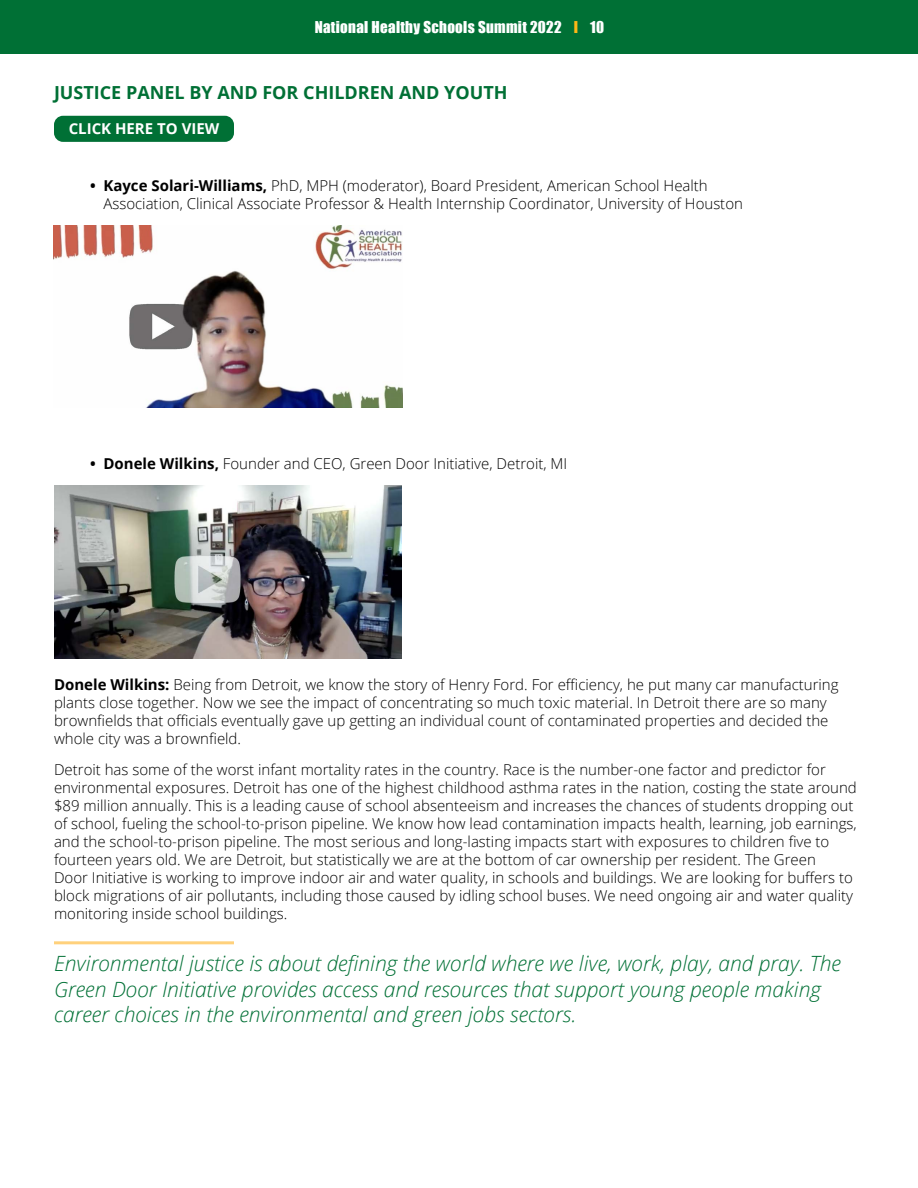
<style>
.page{position:relative;width:918px;height:1188px;background:#fff}
.page>*{position:absolute;margin:0;border:0;box-sizing:border-box;transform-origin:0 0}
.t1{font:italic 300 21px/25.2px "Open Sans";color:#007035}
.t2{font:700 18px "Open Sans";color:#007035}
.t3{font:300 15px/18px "Open Sans";color:#000}
.t4{font:15px "Impact";letter-spacing:.02em;color:#fff}
.t5{font:700 15px "Open Sans";color:#fff}
.s1{color:#fdb717}
.s2{font-weight:700}
</style>
<div class="page">
<div style="left:0;top:0;width:918px;height:54px;background:#007035"></div>
<hr style="left:54px;top:941px;width:180px;height:3px;background:#ffd17c">
<div style="left:54px;top:116px;width:180px;height:26px;background:#007035;border-radius:9px"></div>
<img style="left:54px;top:226px;width:348px;height:182px">
<img style="left:54px;top:486px;width:348px;height:172px">
<p class="t4" style="left:315px;top:15px;width:291px">National Healthy Schools Summit 2022 <span class="s1">I</span> 10</p>
<p class="t2" style="left:54px;top:80px;width:455px">JUSTICE PANEL BY AND FOR CHILDREN AND YOUTH</p>
<p class="t5" style="left:69px;top:118px;width:152px">CLICK HERE TO VIEW</p>
<p class="t3" style="left:103px;top:177px;width:641px;text-indent:-13px"><span class="s2">• Kayce Solari-Williams,</span> PhD, MPH (moderator), Board President, American School Health<br>Association, Clinical Associate Professor &amp; Health Internship Coordinator, University of Houston</p>
<p class="t3" style="left:90px;top:454px;width:479px"><span class="s2">• Donele Wilkins,</span> Founder and CEO, Green Door Initiative, Detroit, MI</p>
<p class="t3" style="left:54px;top:675px;width:786px"><span class="s2">Donele Wilkins:</span> Being from Detroit, we know the story of Henry Ford. For efficiency, he put many car manufacturing plants close together. Now we see the impact of concentrating so much toxic material. In Detroit there are so many brownfields that officials eventually gave up getting an individual count of contaminated properties and decided the whole city was a brownfield.</p>
<p class="t3" style="left:54px;top:760px;width:804px">Detroit has some of the worst infant mortality rates in the country. Race is the number-one factor and predictor for environmental exposures. Detroit has one of the highest childhood asthma rates in the nation, costing the state around $89 million annually. This is a leading cause of school absenteeism and increases the chances of students dropping out of school, fueling the school-to-prison pipeline. We know how lead contamination impacts health, learning, job earnings, and the school-to-prison pipeline. The most serious and long-lasting impacts start with exposures to children five to fourteen years old. We are Detroit, but statistically we are at the bottom of car ownership per resident. The Green<br>Door Initiative is working to improve indoor air and water quality, in schools and buildings. We are looking for buffers to block migrations of air pollutants, including those caused by idling school buses. We need ongoing air and water quality monitoring inside school buildings.</p>
<p class="t1" style="left:54px;top:950px;width:789px">Environmental justice is about defining the world where we live, work, play, and pray. The<br>Green Door Initiative provides access and resources that support young people making career choices in the environmental and green jobs sectors.</p>
</div>
